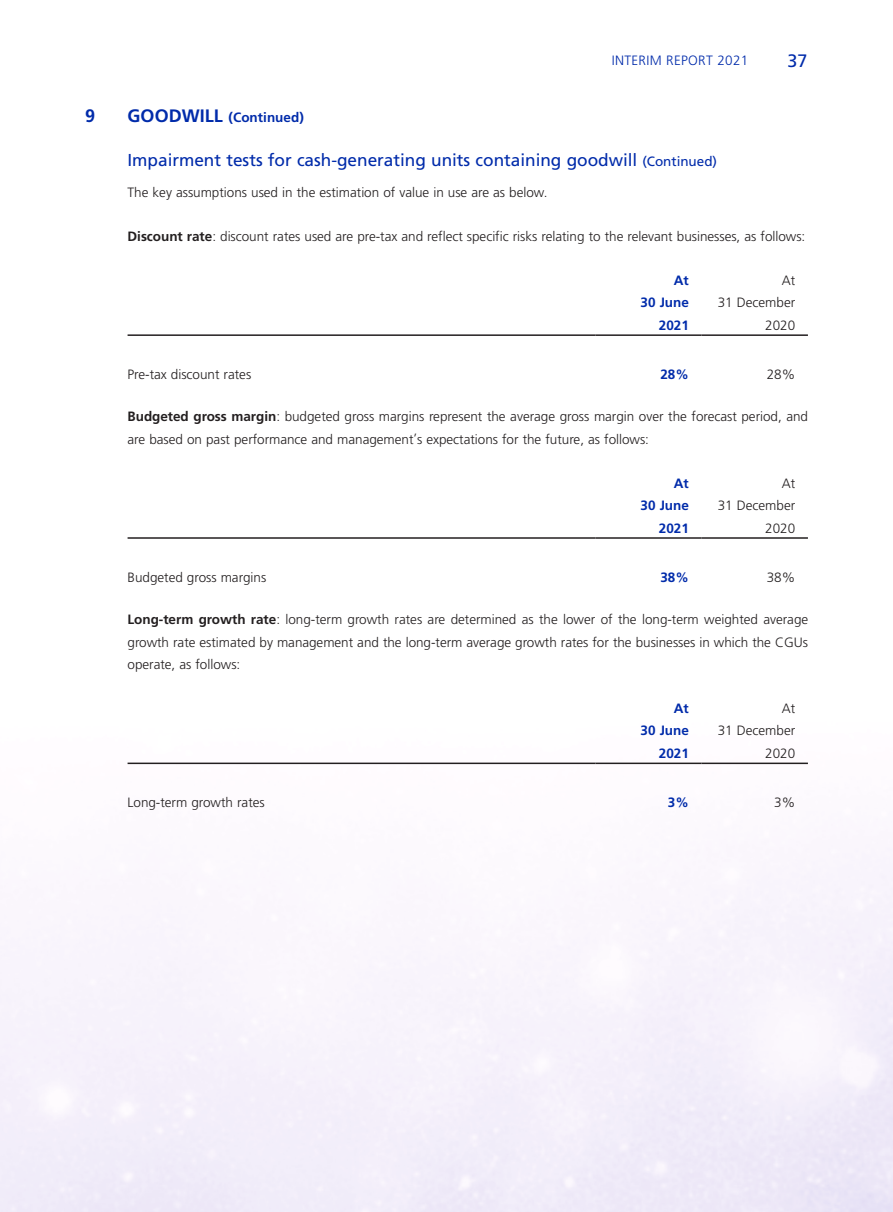
<style>
.page{position:relative;width:893px;height:1212px;background:#fff}
.page>*{position:absolute;margin:0;border:0;box-sizing:border-box;transform-origin:0 0}
.t1{font:18px "Frutiger LT Std";color:#002baa}
.t2{font:700 18px "Frutiger LT Std";color:#002baa}
.t3{font:17.25px "Frutiger LT Std";color:#002baa}
.t4{font:300 13.5px/22.5px "Frutiger LT Std";color:#231f20;text-align:right}
.t5{font:700 13.5px/22.5px "Frutiger LT Std";color:#002baa;text-align:right}
.t6{font:300 13.5px "Frutiger LT Std";letter-spacing:.025em;color:#002baa}
.s1{font-size:18px}
.s2{font-size:13.5px}
.s3{font-weight:700}
</style>
<div class="page">
<hr style="left:128px;top:334px;width:467px;height:2px;background:#231f20">
<hr style="left:595px;top:334px;width:107px;height:2px;background:#231f20">
<hr style="left:702px;top:334px;width:106px;height:2px;background:#231f20">
<hr style="left:128px;top:537px;width:467px;height:2px;background:#231f20">
<hr style="left:595px;top:537px;width:107px;height:2px;background:#231f20">
<hr style="left:702px;top:537px;width:106px;height:2px;background:#231f20">
<hr style="left:128px;top:762px;width:467px;height:2px;background:#231f20">
<hr style="left:595px;top:762px;width:107px;height:2px;background:#231f20">
<hr style="left:702px;top:762px;width:106px;height:2px;background:#231f20">
<p class="t6" style="left:612px;top:52px;width:138px">INTERIM REPORT 2021</p>
<h1 class="t1" style="left:787px;top:51px;width:22px">37</h1>
<h1 class="t2" style="left:85px;top:106px;width:12px">9</h1>
<p class="t5" style="left:128px;top:106px;width:178px"><span class="s1">GOODWILL</span> (Continued)</p>
<p class="t3" style="left:128px;top:150px;width:591px">Impairment tests for cash-generating units containing goodwill <span class="s2">(Continued)</span></p>
<p class="t4" style="left:128px;top:181px;width:421px">The key assumptions used in the estimation of value in use are as below.</p>
<p class="t4" style="left:128px;top:225px;width:679px"><span class="s3">Discount rate</span>: discount rates used are pre-tax and reflect specific risks relating to the relevant businesses, as follows:</p>
<p class="t5" style="left:641px;top:269px;width:50px">At<br>30 June<br>2021</p>
<p class="t4" style="left:718px;top:269px;width:79px">At<br>31 December<br>2020</p>
<p class="t4" style="left:128px;top:363px;width:125px">Pre-tax discount rates</p>
<p class="t5" style="left:660px;top:363px;width:30px">28%</p>
<p class="t4" style="left:767px;top:363px;width:30px">28%</p>
<p class="t4" style="left:128px;top:405px;width:682px;text-align:left"><span class="s3">Budgeted gross margin</span>: budgeted gross margins represent the average gross margin over the forecast period, and are based on past performance and management’s expectations for the future, as follows:</p>
<p class="t5" style="left:641px;top:472px;width:50px">At<br>30 June<br>2021</p>
<p class="t4" style="left:718px;top:472px;width:79px">At<br>31 December<br>2020</p>
<p class="t4" style="left:128px;top:566px;width:140px">Budgeted gross margins</p>
<p class="t5" style="left:660px;top:566px;width:30px">38%</p>
<p class="t4" style="left:767px;top:566px;width:30px">38%</p>
<p class="t4" style="left:128px;top:608px;width:682px;text-align:justify"><span class="s3">Long-term growth rate</span>: long-term growth rates are determined as the lower of the long-term weighted average growth rate estimated by management and the long-term average growth rates for the businesses in which the CGUs operate, as follows:</p>
<p class="t5" style="left:641px;top:697px;width:50px">At<br>30 June<br>2021</p>
<p class="t4" style="left:718px;top:697px;width:79px">At<br>31 December<br>2020</p>
<p class="t4" style="left:128px;top:792px;width:139px">Long-term growth rates</p>
<p class="t5" style="left:668px;top:791px;width:22px">3%</p>
<p class="t4" style="left:774px;top:792px;width:22px">3%</p>
</div>
